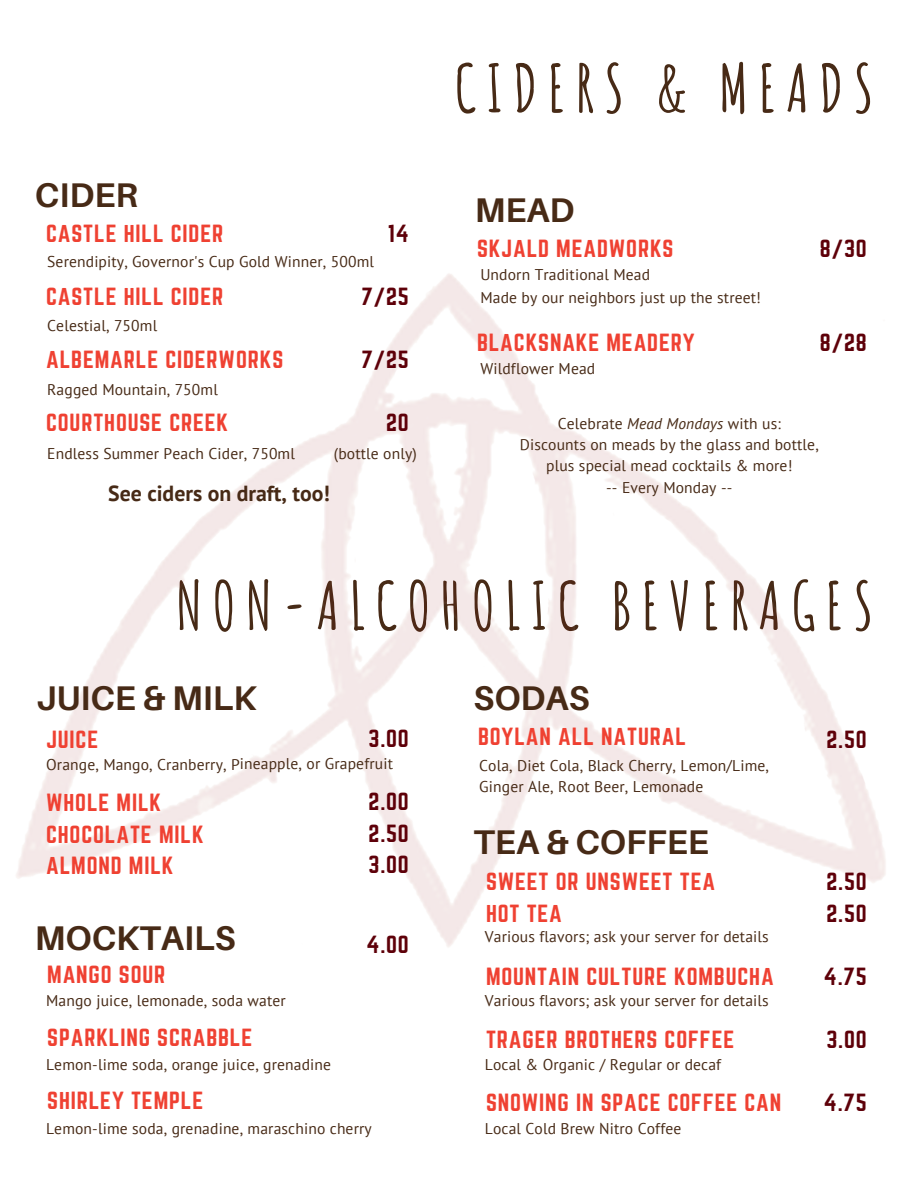
<style>
.page{position:relative;width:918px;height:1188px;background:#fff}
.page>*{position:absolute;margin:0;border:0;box-sizing:border-box;transform-origin:0 0}
.t1{font:700 65.4px "Amatic SC";letter-spacing:.15em;color:#472a16}
.t2{font:700 34.2px "Aileron";color:#472a16}
.t3{font:21.75px/31.5px "Norwester";letter-spacing:.04em;color:#ef4132}
.t4{font:21.75px/31.5px "Norwester";letter-spacing:.04em;color:#5e0009}
.t5{font:700 21.75px "PT Sans";color:#472a16}
.t6{font:15.6px/21.3px "PT Sans";letter-spacing:.01em;color:#472a16}
.s1{font-style:italic}
</style>
<div class="page">
<h2 class="t2" style="left:35px;top:174px;width:105px">CIDER</h2>
<h3 class="t3" style="left:46px;top:219px;width:179px">CASTLE HILL CIDER</h3>
<p class="t6" style="left:47px;top:250px;width:328px">Serendipity, Governor's Cup Gold Winner, 500ml</p>
<h3 class="t4" style="left:388px;top:219px;width:22px">14</h3>
<h3 class="t3" style="left:46px;top:282px;width:179px">CASTLE HILL CIDER</h3>
<p class="t6" style="left:47px;top:314px;width:111px">Celestial, 750ml</p>
<h3 class="t3" style="left:46px;top:345px;width:239px">ALBEMARLE CIDERWORKS</h3>
<p class="t6" style="left:47px;top:378px;width:172px">Ragged Mountain, 750ml</p>
<h3 class="t3" style="left:46px;top:408px;width:184px">COURTHOUSE CREEK</h3>
<h3 class="t4" style="left:362px;top:282px;width:49px">7/25</h3>
<h3 class="t4" style="left:362px;top:345px;width:49px">7/25</h3>
<h3 class="t4" style="left:386px;top:408px;width:24px">20</h3>
<p class="t6" style="left:47px;top:443px;width:249px">Endless Summer Peach Cider, 750ml</p>
<p class="t6" style="left:334px;top:443px;width:85px">(bottle only)</p>
<h3 class="t5" style="left:108px;top:478px;width:223px">See ciders on draft, too!</h3>
<h1 class="t1" style="left:454px;top:46px;width:421px">CIDERS &amp; MEADS</h1>
<h2 class="t2" style="left:475px;top:189px;width:101px">MEAD</h2>
<h3 class="t3" style="left:477px;top:233px;width:198px">SKJALD MEADWORKS</h3>
<p class="t6" style="left:480px;top:262px;width:282px;line-height:23.5px">Undorn Traditional Mead<br>Made by our neighbors just up the street!</p>
<h3 class="t3" style="left:477px;top:328px;width:219px">BLACKSNAKE MEADERY</h3>
<p class="t6" style="left:480px;top:358px;width:116px">Wildflower Mead</p>
<h3 class="t4" style="left:820px;top:233px;width:48px">8/30</h3>
<h3 class="t4" style="left:820px;top:328px;width:48px">8/28</h3>
<p class="t6" style="left:520px;top:412px;width:301px;text-align:center">Celebrate <span class="s1">Mead Mondays</span> with us:<br>Discounts on meads by the glass and bottle, plus special mead cocktails &amp; more!<br>-- Every Monday --</p>
<h1 class="t1" style="left:176px;top:564px;width:699px">NON-ALCOHOLIC BEVERAGES</h1>
<h2 class="t2" style="left:36px;top:677px;width:223px">JUICE &amp; MILK</h2>
<h3 class="t3" style="left:46px;top:725px;width:54px">JUICE</h3>
<h3 class="t4" style="left:369px;top:724px;width:42px">3.00</h3>
<p class="t6" style="left:46px;top:753px;width:348px">Orange, Mango, Cranberry, Pineapple, or Grapefruit</p>
<h3 class="t3" style="left:46px;top:788px;width:159px">WHOLE MILK<br>CHOCOLATE MILK<br>ALMOND MILK</h3>
<h3 class="t4" style="left:369px;top:787px;width:42px;text-align:justify">2.00<br>2.50<br>3.00</h3>
<h2 class="t2" style="left:474px;top:677px;width:117px">SODAS</h2>
<h3 class="t3" style="left:478px;top:722px;width:209px">BOYLAN ALL NATURAL</h3>
<p class="t6" style="left:479px;top:754px;width:291px">Cola, Diet Cola, Black Cherry, Lemon/Lime,<br>Ginger Ale, Root Beer, Lemonade</p>
<h2 class="t2" style="left:474px;top:821px;width:237px">TEA &amp; COFFEE</h2>
<h3 class="t3" style="left:486px;top:867px;width:231px">SWEET OR UNSWEET TEA<br>HOT TEA</h3>
<h3 class="t4" style="left:826px;top:725px;width:42px">2.50</h3>
<h3 class="t4" style="left:826px;top:867px;width:42px">2.50<br>2.50</h3>
<h2 class="t2" style="left:35px;top:916px;width:202px">MOCKTAILS</h2>
<h3 class="t3" style="left:47px;top:960px;width:120px">MANGO SOUR</h3>
<h3 class="t4" style="left:367px;top:930px;width:44px">4.00</h3>
<p class="t6" style="left:485px;top:925px;width:285px">Various flavors; ask your server for details</p>
<h3 class="t3" style="left:486px;top:961px;width:289px">MOUNTAIN CULTURE KOMBUCHA</h3>
<h3 class="t4" style="left:824px;top:961px;width:44px">4.75</h3>
<p class="t6" style="left:46px;top:989px;width:241px">Mango juice, lemonade, soda water</p>
<p class="t6" style="left:485px;top:989px;width:285px">Various flavors; ask your server for details</p>
<h3 class="t3" style="left:47px;top:1023px;width:207px">SPARKLING SCRABBLE</h3>
<h3 class="t3" style="left:486px;top:1024px;width:250px">TRAGER BROTHERS COFFEE</h3>
<h3 class="t4" style="left:826px;top:1024px;width:42px">3.00</h3>
<p class="t6" style="left:46px;top:1053px;width:287px">Lemon-lime soda, orange juice, grenadine</p>
<p class="t6" style="left:485px;top:1053px;width:238px">Local &amp; Organic / Regular or decaf</p>
<h3 class="t3" style="left:47px;top:1086px;width:158px">SHIRLEY TEMPLE</h3>
<h3 class="t3" style="left:486px;top:1087px;width:297px">SNOWING IN SPACE COFFEE CAN</h3>
<h3 class="t4" style="left:824px;top:1087px;width:44px">4.75</h3>
<p class="t6" style="left:46px;top:1118px;width:327px">Lemon-lime soda, grenadine, maraschino cherry</p>
<p class="t6" style="left:485px;top:1118px;width:198px">Local Cold Brew Nitro Coffee</p>
</div>
